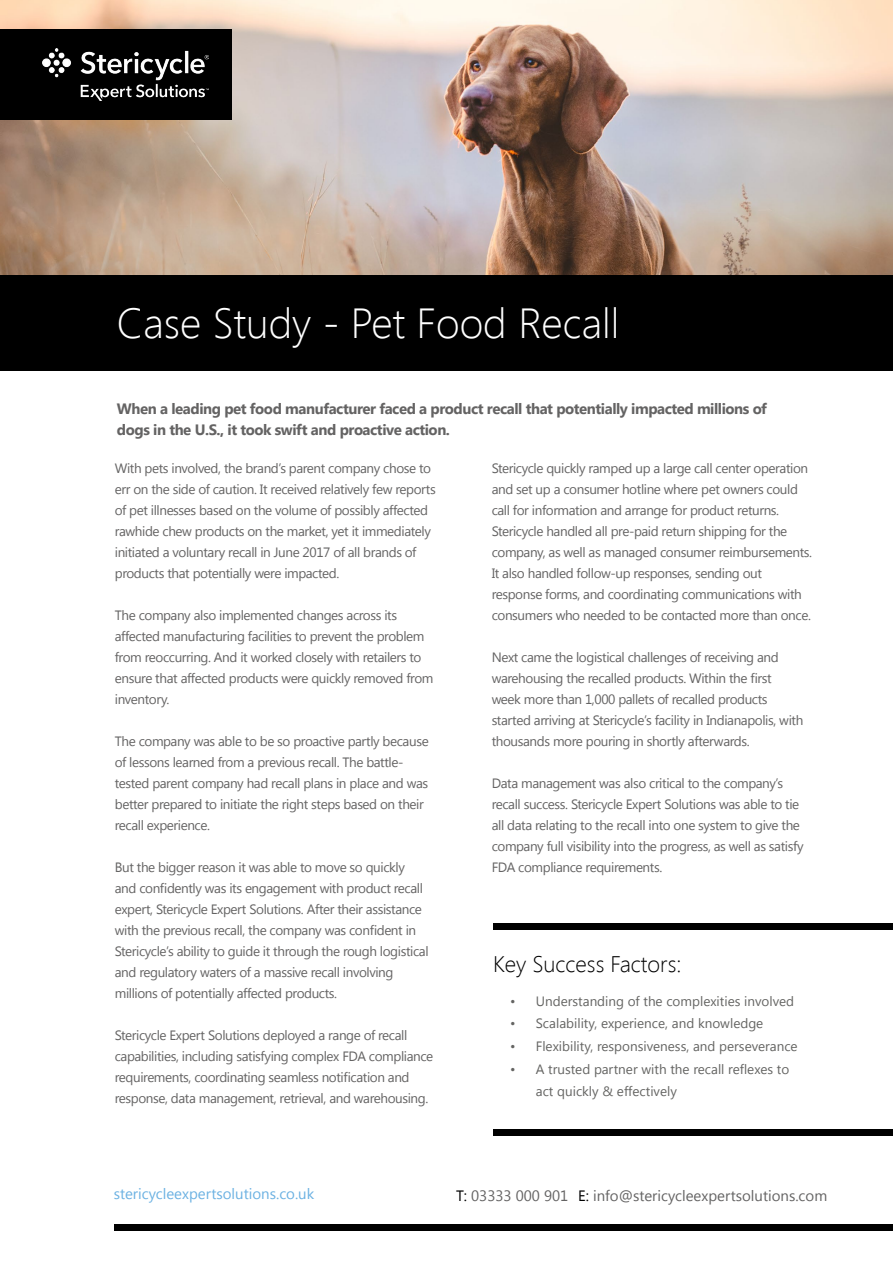
<style>
.page{position:relative;width:893px;height:1263px;background:#fff}
.page>*{position:absolute;margin:0;border:0;box-sizing:border-box;transform-origin:0 0}
.t1{font:300 42px "Segoe UI";color:#fff}
.t2{font:300 22.5px "Segoe UI";color:#000}
.t3{font:700 15px/21px "Segoe UI";letter-spacing:-.03em;color:#646363}
.t4{font:15px "Segoe UI";color:#646363}
.t5{font:15px "Segoe UI";color:#6bb1e2}
.t6{font:13.5px/21px "Segoe UI";letter-spacing:-.03em;color:#646363}
.t7{font:13.5px/22.5px "Segoe UI";color:#646462}
.s1{color:#000}
</style>
<div class="page">
<img style="left:0;top:0;width:892px;height:275px">
<div style="left:0;top:275px;width:893px;height:96px;background:#000"></div>
<div style="left:0;top:30px;width:231px;height:90px;background:#000"></div>
<img style="left:43px;top:49px;width:165px;height:52px">
<div style="left:115px;top:1224px;width:778px;height:7px;background:#000"></div>
<div style="left:493px;top:923px;width:400px;height:7px;background:#000"></div>
<div style="left:493px;top:1129px;width:400px;height:6px;background:#000"></div>
<h1 class="t1" style="left:117px;top:294px;width:504px">Case Study - Pet Food Recall</h1>
<p class="t3" style="left:117px;top:397px;width:651px">When a leading pet food manufacturer faced a product recall that potentially impacted millions of dogs in the U.S., it took swift and proactive action.</p>
<p class="t6" style="left:115px;top:457px;width:322px">With pets involved, the brand’s parent company chose to err on the side of caution. It received relatively few reports of pet illnesses based on the volume of possibly affected rawhide chew products on the market, yet it immediately initiated a voluntary recall in June 2017 of all brands of products that potentially were impacted.</p>
<p class="t6" style="left:115px;top:604px;width:320px">The company also implemented changes across its affected manufacturing facilities to prevent the problem from reoccurring. And it worked closely with retailers to ensure that affected products were quickly removed from inventory.</p>
<p class="t6" style="left:115px;top:730px;width:315px">The company was able to be so proactive partly because of lessons learned from a previous recall. The battle&shy;tested parent company had recall plans in place and was better prepared to initiate the right steps based on their recall experience.</p>
<p class="t6" style="left:115px;top:856px;width:315px">But the bigger reason it was able to move so quickly and confidently was its engagement with product recall expert, Stericycle Expert Solutions. After their assistance with the previous recall, the company was confident in Stericycle’s ability to guide it through the rough logistical and regulatory waters of a massive recall involving millions of potentially affected products.</p>
<p class="t6" style="left:115px;top:1024px;width:320px">Stericycle Expert Solutions deployed a range of recall capabilities, including satisfying complex FDA compliance requirements, coordinating seamless notification and response, data management, retrieval, and warehousing.</p>
<p class="t6" style="left:492px;top:457px;width:322px">Stericycle quickly ramped up a large call center operation and set up a consumer hotline where pet owners could call for information and arrange for product returns.<br>Stericycle handled all pre-paid return shipping for the company, as well as managed consumer reimbursements.<br>It also handled follow-up responses, sending out response forms, and coordinating communications with consumers who needed to be contacted more than once.</p>
<p class="t6" style="left:492px;top:646px;width:313px">Next came the logistical challenges of receiving and warehousing the recalled products. Within the first week more than 1,000 pallets of recalled products started arriving at Stericycle’s facility in Indianapolis, with thousands more pouring in shortly afterwards.</p>
<p class="t6" style="left:492px;top:772px;width:313px">Data management was also critical to the company’s recall success. Stericycle Expert Solutions was able to tie all data relating to the recall into one system to give the company full visibility into the progress, as well as satisfy FDA compliance requirements.</p>
<h2 class="t2" style="left:493px;top:948px;width:190px">Key Success Factors:</h2>
<p class="t7" style="left:510px;top:989px;width:285px">• Understanding of the complexities involved</p>
<p class="t7" style="left:510px;top:1012px;width:255px">• Scalability, experience, and knowledge</p>
<p class="t7" style="left:510px;top:1034px;width:289px">• Flexibility, responsiveness, and perseverance</p>
<p class="t7" style="left:536px;top:1057px;width:255px;text-indent:-26px">• A trusted partner with the recall reflexes to act quickly &amp; effectively</p>
<p class="t5" style="left:114px;top:1183px;width:202px">stericycleexpertsolutions.co.uk</p>
<p class="t4" style="left:456px;top:1185px;width:373px"><span class="s1">T:</span> 03333 000 901 <span class="s1">E:</span> info@stericycleexpertsolutions.com</p>
</div>
